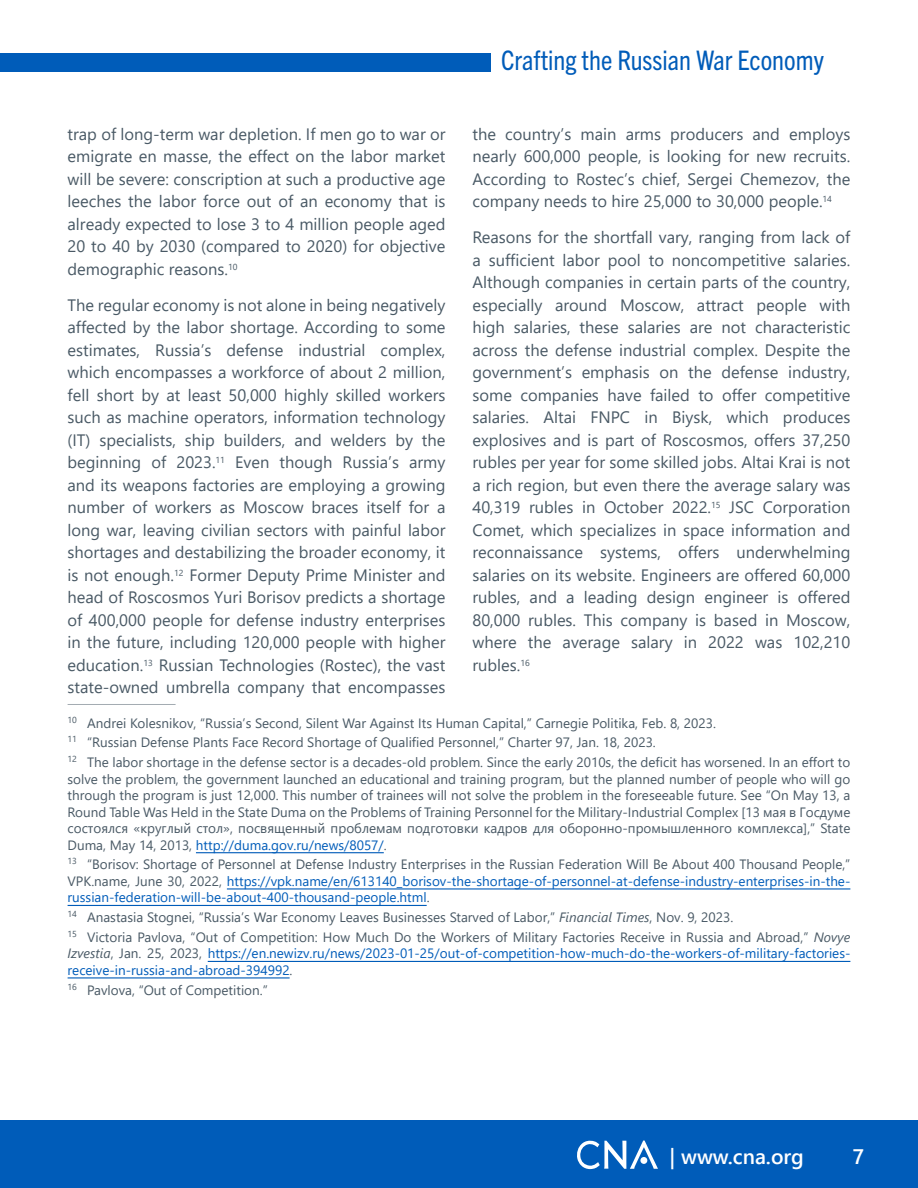
<style>
.page{position:relative;width:918px;height:1188px;background:#fff}
.page>*{position:absolute;margin:0;border:0;box-sizing:border-box;transform-origin:0 0}
.t1{font:condensed 27px "Trade Gothic Next LT Pro";color:#005cb9}
.t2{font:600 21px "Segoe UI";color:#fff}
.t3{font:16.5px/22.5px "Segoe UI";color:#495965;text-align:justify}
.t4{font:13.5px/16.5px "Segoe UI";color:#495965}
.t5{font:13.5px/16.5px "Segoe UI";color:#005cb9;text-align:justify}
.s1{color:#005cb9}
.s2{color:#495965}
.s3{font-style:italic}
.s4{font-style:italic;color:#495965}
</style>
<div class="page">
<div style="left:0;top:53px;width:490px;height:19px;background:#005cb9"></div>
<div style="left:0;top:1120px;width:918px;height:68px;background:#005cb9"></div>
<svg style="left:577px;top:1141px;width:81px;height:28px"></svg>
<div style="left:640px;top:1157px;width:7px;height:7px;background:#fff;border-radius:50%"></div>
<hr style="left:68px;top:704px;width:108px;height:1px;background:#a4acb2">
<hr style="left:196px;top:852px;width:188px;height:1px;background:#005cb9">
<hr style="left:227px;top:888px;width:623px;height:2px;background:#005cb9">
<hr style="left:68px;top:905px;width:359px;height:1px;background:#005cb9">
<hr style="left:208px;top:961px;width:642px;height:1px;background:#005cb9">
<hr style="left:68px;top:977px;width:222px;height:2px;background:#005cb9">
<h1 class="t1" style="left:501px;top:42px;width:324px">Crafting the Russian War Economy</h1>
<p class="t3" style="left:68px;top:121px;width:379px">trap of long-term war depletion. If men go to war or emigrate en masse, the effect on the labor market will be severe: conscription at such a productive age leeches the labor force out of an economy that is already expected to lose 3 to 4 million people aged 20 to 40 by 2030 (compared to 2020) for objective demographic reasons.<sup>10</sup></p>
<p class="t3" style="left:68px;top:292px;width:379px">The regular economy is not alone in being negatively affected by the labor shortage. According to some estimates, Russia’s defense industrial complex, which encompasses a workforce of about 2 million, fell short by at least 50,000 highly skilled workers such as machine operators, information technology (IT) specialists, ship builders, and welders by the beginning of 2023.<sup>11</sup> Even though Russia’s army and its weapons factories are employing a growing number of workers as Moscow braces itself for a long war, leaving civilian sectors with painful labor shortages and destabilizing the broader economy, it is not enough.<sup>12</sup> Former Deputy Prime Minister and head of Roscosmos Yuri Borisov predicts a shortage of 400,000 people for defense industry enterprises in the future, including 120,000 people with higher education.<sup>13</sup> Russian Technologies (Rostec), the vast state-owned umbrella company that encompasses</p>
<p class="t4" style="left:68px;top:712px;width:784px;line-height:19.8px"><sup>10</sup> Andrei Kolesnikov, “Russia’s Second, Silent War Against Its Human Capital,” Carnegie Politika, Feb. 8, 2023.<br><sup>11</sup> “Russian Defense Plants Face Record Shortage of Qualified Personnel,” Charter 97, Jan. 18, 2023.<br><sup>12</sup> The labor shortage in the defense sector is a decades-old problem. Since the early 2010s, the deficit has worsened. In an effort to</p>
<p class="t4" style="left:68px;top:769px;width:784px;text-align:justify">solve the problem, the government launched an educational and training program, but the planned number of people who will go through the program is just 12,000. This number of trainees will not solve the problem in the foreseeable future. See “On May 13, a Round Table Was Held in the State Duma on the Problems of Training Personnel for the Military-Industrial Complex [13 мая в Госдуме состоялся «круглый стол», посвященный проблемам подготовки кадров для оборонно-промышленного комплекса],” State Duma, May 14, 2013, <span class="s1">http://duma.gov.ru/news/8057/</span>.</p>
<p class="t5" style="left:68px;top:855px;width:784px"><sup>13</sup> <span class="s2">“Borisov: Shortage of Personnel at Defense Industry Enterprises in the Russian Federation Will Be About 400 Thousand People,” VPK.name, June 30, 2022,</span> https://vpk.name/en/613140_borisov-the-shortage-of-personnel-at-defense-industry-enterprises-in-the&shy;russian-federation-will-be-about-400-thousand-people.html<span class="s2">.</span></p>
<p class="t4" style="left:68px;top:906px;width:784px;line-height:19.8px"><sup>14</sup> Anastasia Stognei, “Russia’s War Economy Leaves Businesses Starved of Labor,” <span class="s3">Financial Times</span>, Nov. 9, 2023.<br><sup>15</sup> Victoria Pavlova, “Out of Competition: How Much Do the Workers of Military Factories Receive in Russia and Abroad,” <span class="s3">Novye</span></p>
<p class="t5" style="left:68px;top:944px;width:784px"><span class="s4">Izvestia</span><span class="s2">, Jan. 25, 2023,</span> https://en.newizv.ru/news/2023-01-25/out-of-competition-how-much-do-the-workers-of-military-factories&shy;receive-in-russia-and-abroad-394992<span class="s2">.</span></p>
<p class="t4" style="left:68px;top:980px;width:202px"><sup>16</sup> Pavlova, “Out of Competition.”</p>
<p class="t3" style="left:472px;top:121px;width:379px">the country’s main arms producers and employs nearly 600,000 people, is looking for new recruits.<br>According to Rostec’s chief, Sergei Chemezov, the company needs to hire 25,000 to 30,000 people.<sup>14</sup></p>
<p class="t3" style="left:472px;top:225px;width:379px">Reasons for the shortfall vary, ranging from lack of a sufficient labor pool to noncompetitive salaries.<br>Although companies in certain parts of the country, especially around Moscow, attract people with high salaries, these salaries are not characteristic across the defense industrial complex. Despite the government’s emphasis on the defense industry, some companies have failed to offer competitive salaries. Altai FNPC in Biysk, which produces explosives and is part of Roscosmos, offers 37,250 rubles per year for some skilled jobs. Altai Krai is not a rich region, but even there the average salary was 40,319 rubles in October 2022.<sup>15</sup> JSC Corporation Comet, which specializes in space information and reconnaissance systems, offers underwhelming salaries on its website. Engineers are offered 60,000 rubles, and a leading design engineer is offered 80,000 rubles. This company is based in Moscow, where the average salary in 2022 was 102,210 rubles.<sup>16</sup></p>
<p class="t2" style="left:670px;top:1137px;width:136px">| www.cna.org</p>
<p class="t2" style="left:853px;top:1137px;width:13px">7</p>
</div>
